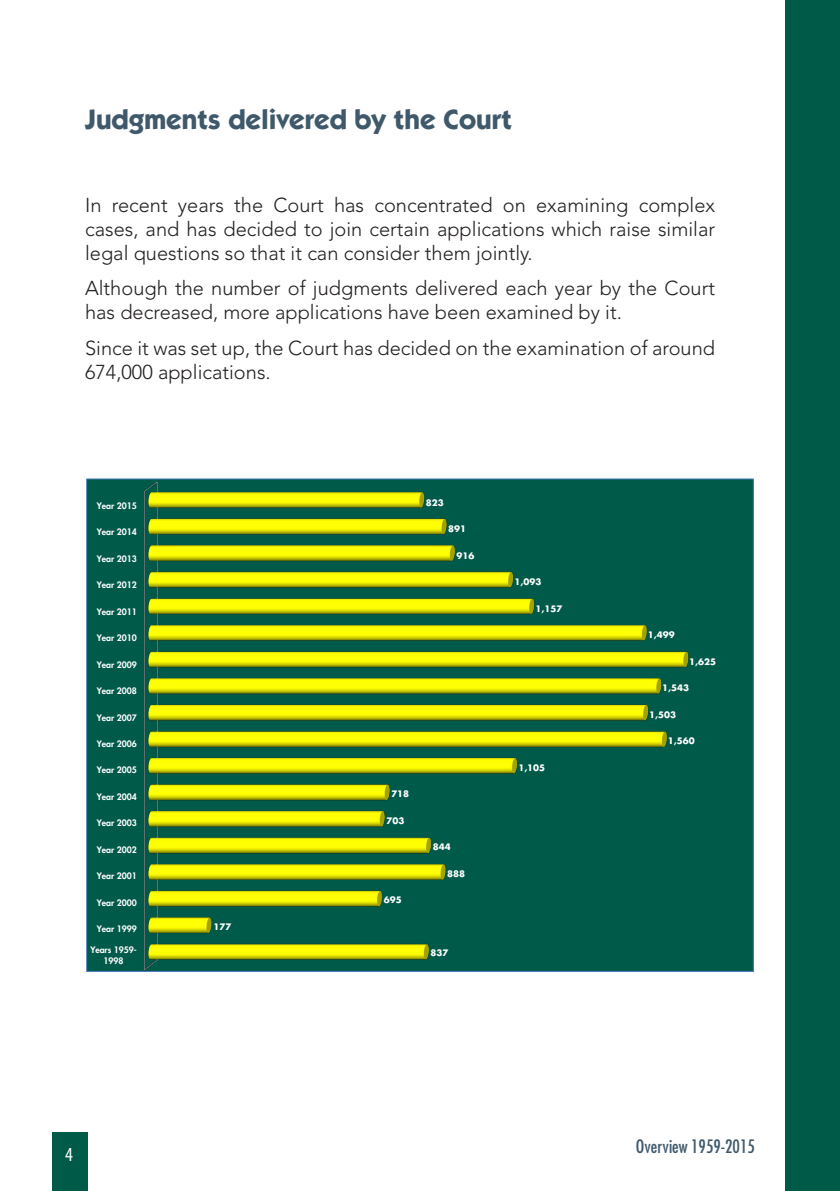
<style>
.page{position:relative;width:840px;height:1191px;background:#fff}
.page>*{position:absolute;margin:0;border:0;box-sizing:border-box;transform-origin:0 0}
.Titre{font:700 28px "ITC Kabel Std";color:#3f596b}
.Texte{font:300 20px/24px "Avenir LT Std";color:#231f20}
.t1{font:condensed 20px "Myriad Pro";color:#fff}
.t2{font:condensed 18px "Futura Std";color:#3f596b}
.t3{font:800 8.6px/10.8px "Futura Std";letter-spacing:.005em;color:#fff;text-align:center}
.t4{font:700 8.6px "Futura Std";color:#fff}
</style>
<div class="page">
<div style="left:52px;top:1131px;width:36px;height:60px;background:#005a48"></div>
<div style="left:784px;top:0;width:55px;height:1191px;background:#005a48"></div>
<div style="left:87px;top:479px;width:666px;height:492px;background:#005a4a"></div>
<img style="left:143px;top:481px;width:546px;height:489px">
<p class="Titre" style="left:85px;top:102px;width:428px">Judgments delivered by the Court</p>
<p class="Texte" style="left:85px;top:193px;width:631px;text-align:justify">In recent years the Court has concentrated on examining complex cases, and has decided to join certain applications which raise similar legal questions so that it can consider them jointly.</p>
<p class="Texte" style="left:85px;top:276px;width:631px">Although the number of judgments delivered each year by the Court has decreased, more applications have been examined by it.</p>
<p class="Texte" style="left:85px;top:336px;width:631px">Since it was set up, the Court has decided on the examination of around<br>674,000 applications.</p>
<p class="t3" style="left:97px;top:500px;width:41px">Year 2015</p>
<p class="t4" style="left:425px;top:497px;width:19px">823</p>
<p class="t3" style="left:97px;top:526px;width:41px">Year 2014</p>
<p class="t4" style="left:448px;top:523px;width:19px">891</p>
<p class="t3" style="left:97px;top:553px;width:41px">Year 2013</p>
<p class="t4" style="left:456px;top:550px;width:19px">916</p>
<p class="t3" style="left:97px;top:579px;width:41px">Year 2012</p>
<p class="t4" style="left:514px;top:576px;width:28px">1,093</p>
<p class="t3" style="left:97px;top:606px;width:41px">Year 2011</p>
<p class="t4" style="left:535px;top:603px;width:28px">1,157</p>
<p class="t3" style="left:97px;top:632px;width:41px">Year 2010</p>
<p class="t4" style="left:647px;top:629px;width:28px">1,499</p>
<p class="t3" style="left:97px;top:659px;width:41px">Year 2009</p>
<p class="t4" style="left:688px;top:656px;width:28px">1,625</p>
<p class="t3" style="left:97px;top:685px;width:41px">Year 2008</p>
<p class="t4" style="left:662px;top:682px;width:28px">1,543</p>
<p class="t3" style="left:97px;top:712px;width:41px">Year 2007</p>
<p class="t4" style="left:648px;top:708px;width:28px">1,503</p>
<p class="t3" style="left:97px;top:738px;width:41px">Year 2006</p>
<p class="t4" style="left:667px;top:735px;width:28px">1,560</p>
<p class="t3" style="left:97px;top:765px;width:41px">Year 2005</p>
<p class="t4" style="left:518px;top:761px;width:28px">1,105</p>
<p class="t3" style="left:97px;top:791px;width:41px">Year 2004</p>
<p class="t4" style="left:391px;top:788px;width:19px">718</p>
<p class="t3" style="left:97px;top:818px;width:41px">Year 2003</p>
<p class="t4" style="left:386px;top:814px;width:19px">703</p>
<p class="t3" style="left:97px;top:844px;width:41px">Year 2002</p>
<p class="t4" style="left:432px;top:841px;width:19px">844</p>
<p class="t3" style="left:97px;top:870px;width:41px">Year 2001</p>
<p class="t4" style="left:447px;top:867px;width:19px">888</p>
<p class="t3" style="left:97px;top:897px;width:41px">Year 2000</p>
<p class="t4" style="left:383px;top:894px;width:19px">695</p>
<p class="t3" style="left:97px;top:923px;width:41px">Year 1999</p>
<p class="t4" style="left:213px;top:920px;width:19px">177</p>
<p class="t3" style="left:90px;top:944px;width:48px">Years 1959-<br>1998</p>
<p class="t4" style="left:430px;top:947px;width:19px">837</p>
<p class="t1" style="left:65px;top:1142px;width:9px">4</p>
<p class="t2" style="left:635px;top:1135px;width:120px">Overview 1959-2015</p>
</div>
